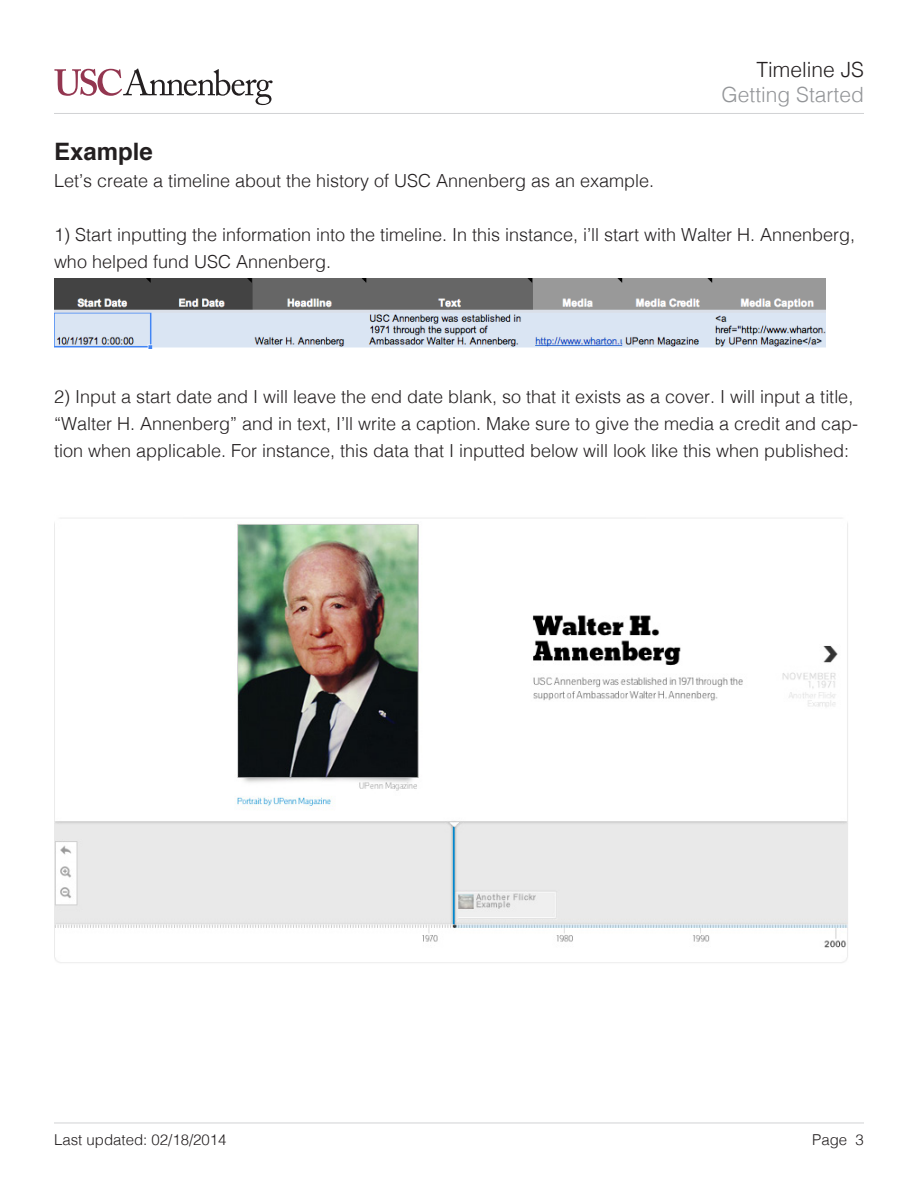
<style>
.page{position:relative;width:918px;height:1188px;background:#fff}
.page>*{position:absolute;margin:0;border:0;box-sizing:border-box;transform-origin:0 0}
.t1{font:700 24px "Helvetica";color:#231f20}
.t2{font:300 21px "Helvetica";color:#939598}
.t3{font:300 21px "Helvetica";color:#231f20}
.t4{font:300 18px/27px "Helvetica";color:#231f20}
.t5{font:300 15px "Helvetica";color:#231f20}
</style>
<div class="page">
<svg style="left:54px;top:68px;width:219px;height:37px"></svg>
<hr style="left:54px;top:113px;width:810px;height:1px;background:#d1d2d4">
<hr style="left:54px;top:1123px;width:810px;height:1px;background:#d1d2d4">
<img style="left:54px;top:279px;width:772px;height:70px">
<img style="left:54px;top:518px;width:794px;height:445px">
<p class="t3" style="left:757px;top:51px;width:109px">Timeline JS</p>
<p class="t2" style="left:722px;top:76px;width:144px">Getting Started</p>
<p class="t1" style="left:54px;top:132px;width:100px">Example</p>
<p class="t4" style="left:54px;top:166px;width:602px">Let’s create a timeline about the history of USC Annenberg as an example.</p>
<p class="t4" style="left:54px;top:220px;width:803px">1) Start inputting the information into the timeline. In this instance, i’ll start with Walter H. Annenberg, who helped fund USC Annenberg.</p>
<p class="t4" style="left:54px;top:382px;width:806px">2) Input a start date and I will leave the end date blank, so that it exists as a cover. I will input a title, “Walter H. Annenberg” and in text, I’ll write a caption. Make sure to give the media a credit and cap&shy;tion when applicable. For instance, this data that I inputted below will look like this when published:</p>
<p class="t5" style="left:54px;top:1127px;width:174px">Last updated: 02/18/2014</p>
<p class="t5" style="left:812px;top:1127px;width:53px">Page 3</p>
</div>
